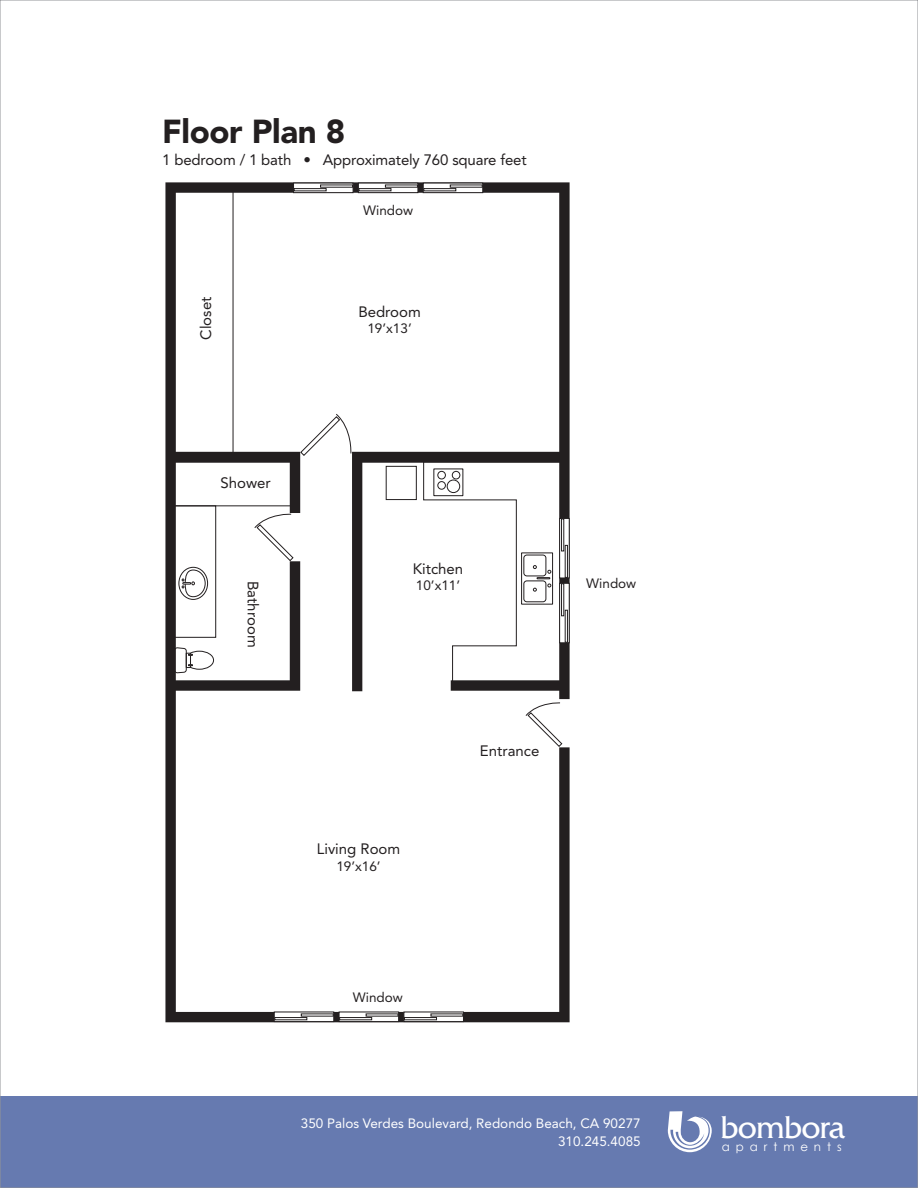
<style>
.page{position:relative;width:918px;height:1188px;background:#fff}
.page>*{position:absolute;margin:0;border:0;box-sizing:border-box;transform-origin:0 0}
.t1{font:900 33px "Avenir";letter-spacing:-.01em;color:#231f20}
.t2{font:33px "Friz Quadrata";letter-spacing:-.015em;color:#fff}
.t3{font:15px "Avenir";color:#231f20}
.t4{font:13.5px/18px "Avenir";color:#fff;text-align:right}
.t5{font:13.5px "Avenir";color:#231f20}
.t6{font:11.85px "Century Gothic";letter-spacing:.5em;color:#fff}
</style>
<div class="page">
<div style="left:0;top:1096px;width:918px;height:92px;background:#667ab0"></div>
<svg style="left:668px;top:1111px;width:44px;height:41px"></svg>
<svg style="left:165px;top:182px;width:405px;height:840px"></svg>
<svg style="left:293px;top:183px;width:60px;height:10px"></svg>
<div style="left:294px;top:188px;width:33px;height:3px;border:1px solid #231f20"></div>
<svg style="left:358px;top:183px;width:60px;height:10px"></svg>
<div style="left:359px;top:188px;width:32px;height:3px;border:1px solid #231f20"></div>
<svg style="left:423px;top:183px;width:60px;height:10px"></svg>
<div style="left:423px;top:188px;width:33px;height:3px;border:1px solid #231f20"></div>
<svg style="left:274px;top:1012px;width:60px;height:10px"></svg>
<div style="left:274px;top:1017px;width:33px;height:3px;border:1px solid #231f20"></div>
<svg style="left:339px;top:1012px;width:60px;height:10px"></svg>
<div style="left:339px;top:1017px;width:33px;height:3px;border:1px solid #231f20"></div>
<svg style="left:404px;top:1012px;width:60px;height:10px"></svg>
<div style="left:404px;top:1017px;width:33px;height:3px;border:1px solid #231f20"></div>
<svg style="left:559px;top:583px;width:11px;height:60px"></svg>
<div style="left:565px;top:610px;width:3px;height:33px;border:1px solid #231f20"></div>
<div style="left:561px;top:583px;width:3px;height:33px;border:1px solid #231f20"></div>
<svg style="left:559px;top:518px;width:11px;height:60px"></svg>
<div style="left:565px;top:545px;width:3px;height:33px;border:1px solid #231f20"></div>
<div style="left:561px;top:519px;width:3px;height:32px;border:1px solid #231f20"></div>
<h1 class="t1" style="left:162px;top:112px;width:185px">Floor Plan 8</h1>
<p class="t3" style="left:162px;top:152px;width:366px">1 bedroom / 1 bath • Approximately 760 square feet</p>
<p class="t3" style="left:197px;top:340px;width:45px;rotate:-90deg">Closet</p>
<p class="t5" style="left:363px;top:202px;width:52px">Window</p>
<p class="t3" style="left:358px;top:303px;width:64px">Bedroom</p>
<p class="t5" style="left:367px;top:321px;width:46px">19’x13’</p>
<p class="t3" style="left:220px;top:474px;width:52px">Shower</p>
<p class="t3" style="left:262px;top:581px;width:68px;rotate:90deg">Bathroom</p>
<p class="t3" style="left:413px;top:560px;width:52px">Kitchen</p>
<p class="t5" style="left:416px;top:578px;width:46px">10’x11’</p>
<p class="t5" style="left:586px;top:575px;width:52px">Window</p>
<p class="t3" style="left:317px;top:840px;width:85px">Living Room</p>
<p class="t5" style="left:336px;top:858px;width:46px">19’x16’</p>
<p class="t3" style="left:480px;top:742px;width:61px">Entrance</p>
<p class="t5" style="left:353px;top:990px;width:52px">Window</p>
<p class="t4" style="left:301px;top:1114px;width:341px">350 Palos Verdes Boulevard, Redondo Beach, CA 90277<br>310.245.4085</p>
<h1 class="t2" style="left:720px;top:1109px;width:126px">bombora</h1>
<p class="t6" style="left:722px;top:1139px;width:121px">apartments</p>
</div>
